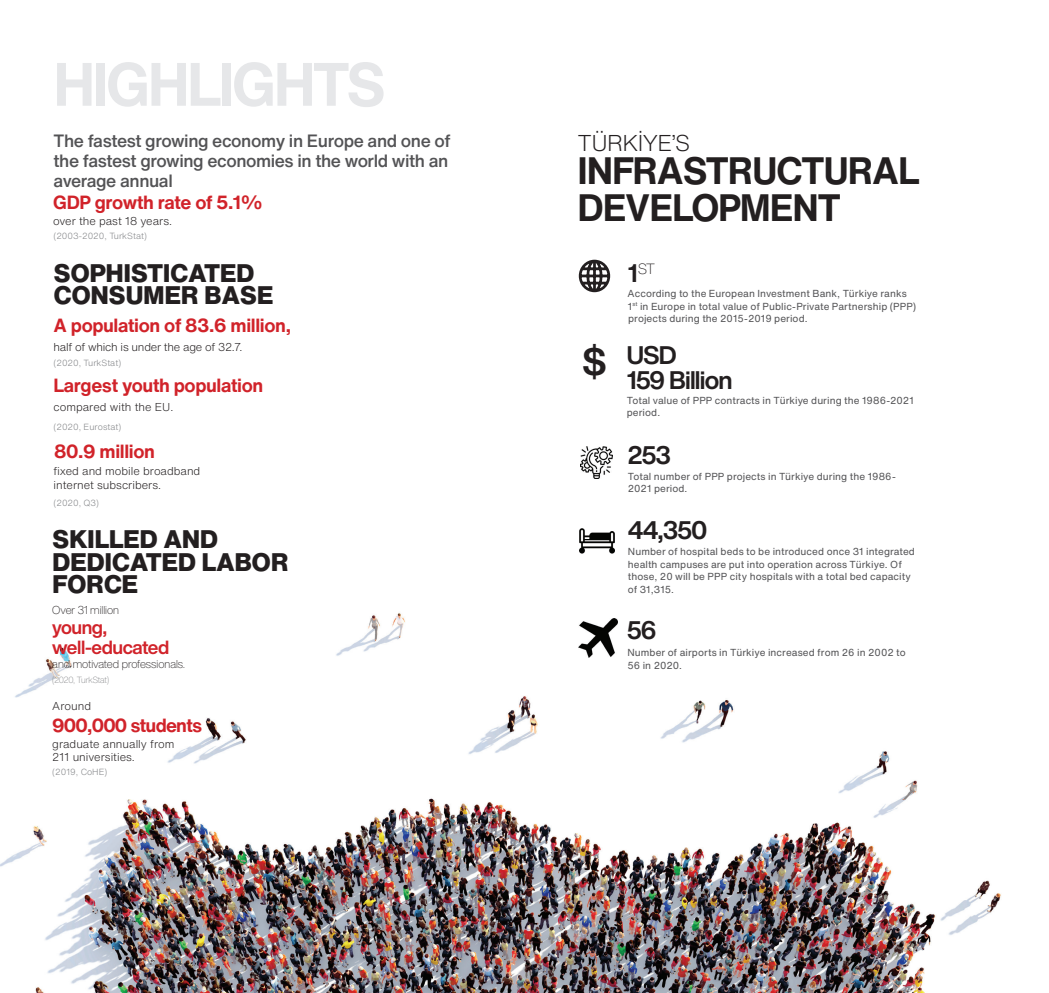
<style>
.page{position:relative;width:1049px;height:993px;background:#fff}
.page>*{position:absolute;margin:0;border:0;box-sizing:border-box;transform-origin:0 0}
.t1{font:700 60px "Helvetica Now Text";letter-spacing:-.05em;color:#e6e7e9}
.t2{font:700 37.5px/37.5px "Helvetica Now Text";letter-spacing:-.03em;color:#231f20}
.t3{font:700 37.5px "Helvetica Now Display";color:#231f20}
.t4{font:800 25px/22.5px "Helvetica Now Text";letter-spacing:-.02em;color:#231f20}
.t5{font:700 25px/25px "Helvetica Now Display";letter-spacing:-.03em;color:#231f20}
.t6{font:300 22.5px "Helvetica Now Text";letter-spacing:-.03em;color:#231f20}
.t7{font:700 18.75px "Helvetica Now Text";letter-spacing:-.02em;color:#d1232a}
.t8{font:700 18.75px/20px "Helvetica Now Display";letter-spacing:-.02em;color:#d1232a}
.t9{font:700 18.75px "Helvetica Now Text";letter-spacing:-.04em;color:#d1232a}
.t10{font:500 17.5px/20px "Helvetica Now Text";letter-spacing:-.025em;color:#535355}
.t11{font:300 14.62px "Helvetica Now Display";color:#231f20}
.t12{font:300 11.25px/13.5px "Helvetica Now Text";color:#231f20}
.t13{font:300 11.25px "Helvetica Now Display";color:#231f20}
.t14{font:300 11.25px "Helvetica Now Text";letter-spacing:-.02em;color:#231f20}
.t15{font:10px/12.5px "Helvetica Now Text";letter-spacing:.005em;color:#535355}
.t16{font:300 8.75px "Helvetica Now Text";color:#808285}
.t17{font:300 8.75px "Helvetica Now Display";letter-spacing:-.015em;color:#808285}
.s1{font-weight:700;font-size:25px}
</style>
<div class="page">
<img style="left:0;top:553px;width:1001px;height:439px">
<svg style="left:578px;top:259px;width:33px;height:34px"></svg>
<img style="left:581px;top:446px;width:32px;height:32px">
<img style="left:579px;top:528px;width:36px;height:25px">
<img style="left:579px;top:618px;width:39px;height:39px">
<h1 class="t1" style="left:53px;top:39px;width:334px">HIGHLIGHTS</h1>
<h3 class="t10" style="left:54px;top:130px;width:399px">The fastest growing economy in Europe and one of the fastest growing economies in the world with an average annual</h3>
<h3 class="t7" style="left:53px;top:188px;width:211px">GDP growth rate of 5.1%</h3>
<p class="t12" style="left:53px;top:214px;width:120px">over the past 18 years.</p>
<h3 class="t4" style="left:54px;top:261px;width:222px">SOPHISTICATED<br>CONSUMER BASE</h3>
<h3 class="t7" style="left:54px;top:311px;width:239px">A population of 83.6 million,</h3>
<p class="t14" style="left:54px;top:338px;width:190px">half of which is under the age of 32.7.</p>
<p class="t16" style="left:54px;top:356px;width:69px">(2020, TurkStat)</p>
<p class="t16" style="left:54px;top:230px;width:95px">(2003-2020, TurkStat)</p>
<h3 class="t7" style="left:53px;top:371px;width:211px">Largest youth population</h3>
<p class="t12" style="left:54px;top:400px;width:121px">compared with the EU.</p>
<p class="t16" style="left:54px;top:420px;width:69px">(2020, Eurostat)</p>
<h3 class="t7" style="left:54px;top:437px;width:102px">80.9 million</h3>
<p class="t12" style="left:54px;top:464px;width:148px">fixed and mobile broadband internet subscribers.</p>
<p class="t16" style="left:54px;top:496px;width:47px">(2020, Q3)</p>
<h3 class="t4" style="left:52px;top:527px;width:238px">SKILLED AND<br>DEDICATED LABOR<br>FORCE</h3>
<p class="t13" style="left:52px;top:602px;width:68px">Over 31 million</p>
<h3 class="t8" style="left:52px;top:617px;width:119px">young, well-educated</h3>
<p class="t13" style="left:52px;top:656px;width:134px">and motivated professionals.</p>
<p class="t17" style="left:52px;top:674px;width:58px">(2020, TurkStat)</p>
<p class="t12" style="left:52px;top:699px;width:40px">Around</p>
<p class="t12" style="left:52px;top:736px;width:124px">graduate annually from<br>211 universities.</p>
<p class="t16" style="left:52px;top:765px;width:57px">(2019, CoHE)</p>
<h3 class="t9" style="left:52px;top:710px;width:151px">900,000 students</h3>
<h3 class="t6" style="left:578px;top:126px;width:114px">TÜRKİYE’S</h3>
<h2 class="t2" style="left:578px;top:150px;width:343px">INFRASTRUCTURAL<br>DEVELOPMENT</h2>
<h3 class="t11" style="left:628px;top:258px;width:29px"><span class="s1">1</span> ST</h3>
<h2 class="t3" style="left:582px;top:336px;width:25px">$</h2>
<p class="t15" style="left:628px;top:287px;width:290px">According to the European Investment Bank, Türkiye ranks<br>1<sup>st</sup> in Europe in total value of Public-Private Partnership (PPP) projects during the 2015-2019 period.</p>
<h3 class="t5" style="left:627px;top:343px;width:107px">USD<br>159 Billion</h3>
<p class="t15" style="left:627px;top:393px;width:289px">Total value of PPP contracts in Türkiye during the 1986-2021 period.</p>
<h3 class="t5" style="left:628px;top:442px;width:45px">253</h3>
<p class="t15" style="left:628px;top:469px;width:269px">Total number of PPP projects in Türkiye during the 1986-<br>2021 period.</p>
<h3 class="t5" style="left:628px;top:517px;width:81px">44,350</h3>
<p class="t15" style="left:628px;top:545px;width:289px">Number of hospital beds to be introduced once 31 integrated health campuses are put into operation across Türkiye. Of those, 20 will be PPP city hospitals with a total bed capacity of 31,315.</p>
<h3 class="t5" style="left:627px;top:617px;width:31px">56</h3>
<p class="t15" style="left:627px;top:646px;width:280px">Number of airports in Türkiye increased from 26 in 2002 to<br>56 in 2020.</p>
</div>
